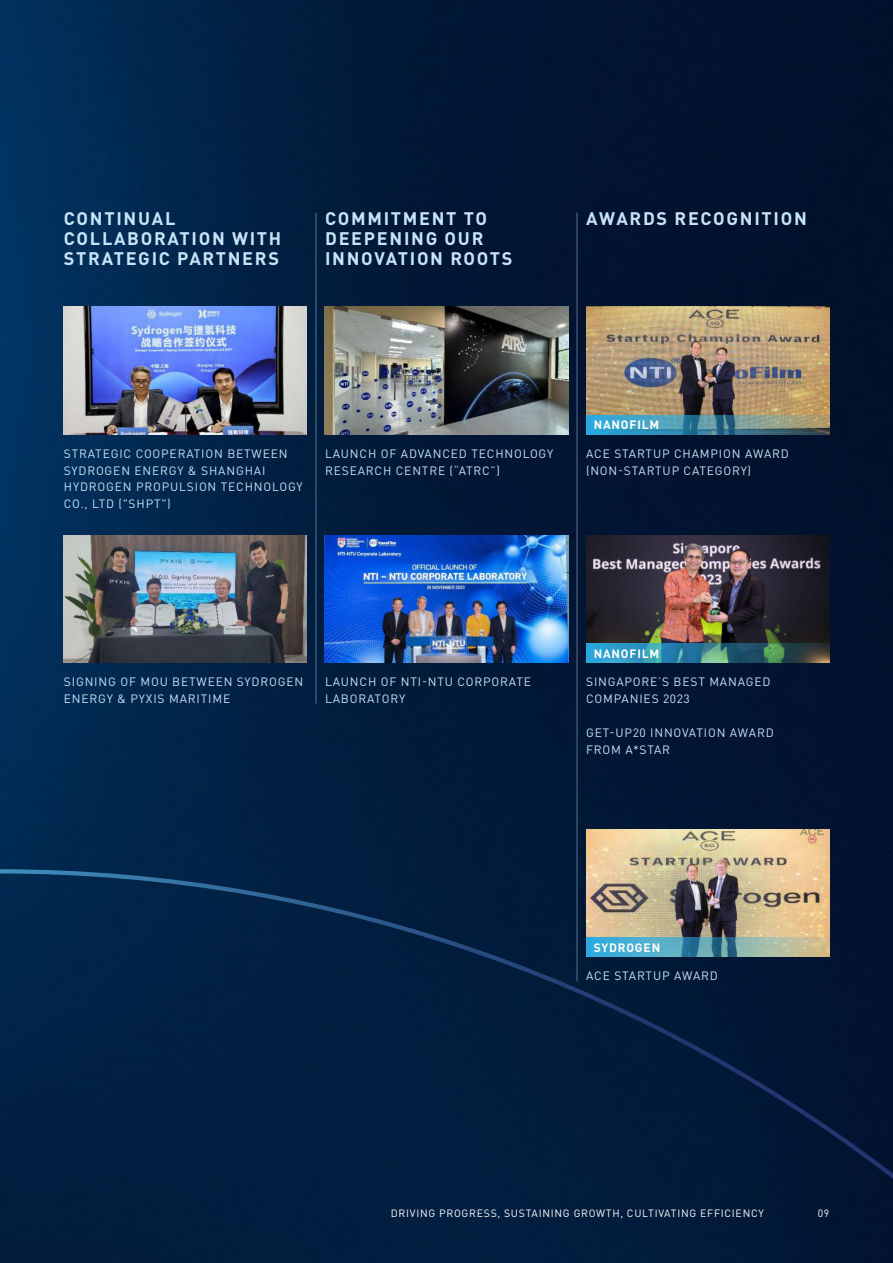
<style>
.page{position:relative;width:893px;height:1263px;background:#fff}
.page>*{position:absolute;margin:0;border:0;box-sizing:border-box;transform-origin:0 0}
.t1{font:700 18px/19.8px "DIN Pro";letter-spacing:.095em;color:#c7e4f8}
.t2{font:12px/16.8px "DIN Pro";letter-spacing:.07em;color:#c7e4f8}
.t3{font:700 12px "DIN Pro";letter-spacing:.07em;color:#fff}
.t4{font:10.5px "DIN Pro";letter-spacing:.07em;color:#fff}
</style>
<div class="page">
<img style="left:0;top:0;width:893px;height:1263px">
<svg style="left:0;top:867px;width:893px;height:324px;background:#011d3e"></svg>
<img style="left:64px;top:307px;width:243px;height:127px">
<img style="left:325px;top:307px;width:243px;height:127px">
<img style="left:586px;top:307px;width:243px;height:108px">
<img style="left:64px;top:535px;width:243px;height:128px">
<img style="left:325px;top:535px;width:243px;height:128px">
<img style="left:586px;top:535px;width:243px;height:109px">
<img style="left:586px;top:829px;width:243px;height:108px">
<hr style="left:315px;top:213px;width:2px;height:491px;background:#c7e4f8">
<hr style="left:576px;top:213px;width:2px;height:768px;background:#c7e4f8">
<svg style="left:586px;top:415px;width:243px;height:19px;background:#54909f"></svg>
<img style="left:586px;top:644px;width:243px;height:19px">
<svg style="left:586px;top:937px;width:243px;height:20px;background:#6fa9b1"></svg>
<h1 class="t1" style="left:64px;top:207px;width:219px">CONTINUAL<br>COLLABORATION WITH<br>STRATEGIC PARTNERS</h1>
<h1 class="t1" style="left:325px;top:207px;width:189px">COMMITMENT TO<br>DEEPENING OUR<br>INNOVATION ROOTS</h1>
<h1 class="t1" style="left:586px;top:207px;width:222px">AWARDS RECOGNITION</h1>
<p class="t3" style="left:594px;top:415px;width:67px">NANOFILM</p>
<p class="t2" style="left:64px;top:444px;width:240px">STRATEGIC COOPERATION BETWEEN<br>SYDROGEN ENERGY &amp; SHANGHAI<br>HYDROGEN PROPULSION TECHNOLOGY<br>CO., LTD ("SHPT")</p>
<p class="t2" style="left:325px;top:444px;width:230px">LAUNCH OF ADVANCED TECHNOLOGY<br>RESEARCH CENTRE (“ATRC”)</p>
<p class="t2" style="left:586px;top:444px;width:204px">ACE STARTUP CHAMPION AWARD (NON-STARTUP CATEGORY)</p>
<p class="t2" style="left:64px;top:672px;width:241px">SIGNING OF MOU BETWEEN SYDROGEN<br>ENERGY &amp; PYXIS MARITIME</p>
<p class="t2" style="left:325px;top:672px;width:207px">LAUNCH OF NTI-NTU CORPORATE<br>LABORATORY</p>
<p class="t3" style="left:594px;top:643px;width:67px">NANOFILM</p>
<p class="t2" style="left:586px;top:672px;width:186px">SINGAPORE’S BEST MANAGED<br>COMPANIES 2023</p>
<p class="t2" style="left:586px;top:723px;width:189px">GET-UP20 INNOVATION AWARD<br>FROM A*STAR</p>
<p class="t3" style="left:594px;top:937px;width:68px">SYDROGEN</p>
<p class="t2" style="left:586px;top:966px;width:133px">ACE STARTUP AWARD</p>
<p class="t4" style="left:391px;top:1205px;width:374px">DRIVING PROGRESS, SUSTAINING GROWTH, CULTIVATING EFFICIENCY</p>
<p class="t4" style="left:818px;top:1205px;width:13px">09</p>
</div>
